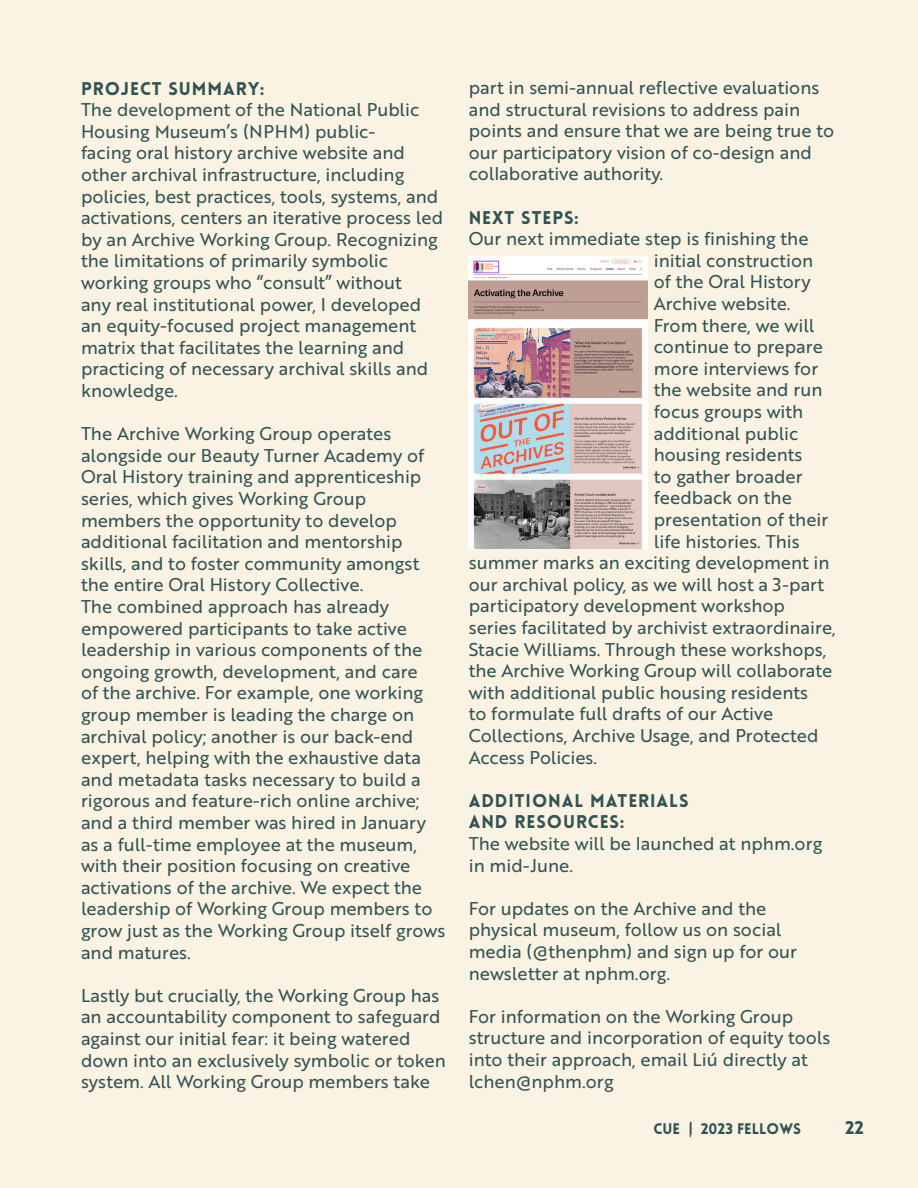
<style>
.page{position:relative;width:918px;height:1188px;background:#faf2e3}
.page>*{position:absolute;margin:0;border:0;box-sizing:border-box;transform-origin:0 0}
.t1{font:18px/21.6px "Brother 1816 Regular";color:#335252}
.t2{font:900 18px "Lovelo";letter-spacing:.05em;color:#335252}
.t3{font:900 15px "Lovelo";color:#335252}
</style>
<div class="page">
<svg style="left:690px;top:1122px;width:2px;height:13px"></svg>
<img style="left:468px;top:256px;width:179px;height:293px">
<p class="t2" style="left:81px;top:77px;width:185px">PROJECT SUMMARY:</p>
<p class="t1" style="left:81px;top:98px;width:364px">The development of the National Public Housing Museum’s (NPHM) public-<br>facing oral history archive website and other archival infrastructure, including policies, best practices, tools, systems, and activations, centers an iterative process led by an Archive Working Group. Recognizing the limitations of primarily symbolic working groups who “consult” without<br>any real institutional power, I developed an equity-focused project management matrix that facilitates the learning and practicing of necessary archival skills and knowledge.</p>
<p class="t1" style="left:81px;top:422px;width:366px">The Archive Working Group operates alongside our Beauty Turner Academy of Oral History training and apprenticeship series, which gives Working Group members the opportunity to develop additional facilitation and mentorship skills, and to foster community amongst the entire Oral History Collective.<br>The combined approach has already empowered participants to take active leadership in various components of the ongoing growth, development, and care<br>of the archive. For example, one working group member is leading the charge on archival policy; another is our back-end expert, helping with the exhaustive data and metadata tasks necessary to build a rigorous and feature-rich online archive; and a third member was hired in January as a full-time employee at the museum, with their position focusing on creative activations of the archive. We expect the leadership of Working Group members to grow just as the Working Group itself grows and matures.</p>
<p class="t1" style="left:81px;top:984px;width:366px">Lastly but crucially, the Working Group has an accountability component to safeguard against our initial fear: it being watered down into an exclusively symbolic or token system. All Working Group members take</p>
<p class="t1" style="left:469px;top:76px;width:367px">part in semi-annual reflective evaluations and structural revisions to address pain points and ensure that we are being true to our participatory vision of co-design and collaborative authority.</p>
<p class="t2" style="left:469px;top:206px;width:112px">NEXT STEPS:</p>
<p class="t1" style="left:469px;top:227px;width:341px">Our next immediate step is finishing the</p>
<p class="t1" style="left:654px;top:249px;width:161px">initial construction</p>
<p class="t1" style="left:654px;top:270px;width:158px">of the Oral History</p>
<p class="t1" style="left:654px;top:292px;width:138px">Archive website.</p>
<p class="t1" style="left:654px;top:314px;width:162px">From there, we will</p>
<p class="t1" style="left:654px;top:335px;width:171px">continue to prepare</p>
<p class="t1" style="left:654px;top:357px;width:166px">more interviews for</p>
<p class="t1" style="left:654px;top:378px;width:170px">the website and run</p>
<p class="t1" style="left:654px;top:400px;width:151px">focus groups with</p>
<p class="t1" style="left:654px;top:422px;width:146px">additional public</p>
<p class="t1" style="left:654px;top:443px;width:150px">housing residents</p>
<p class="t1" style="left:654px;top:465px;width:150px">to gather broader</p>
<p class="t1" style="left:654px;top:486px;width:140px">feedback on the</p>
<p class="t1" style="left:654px;top:508px;width:176px">presentation of their</p>
<p class="t1" style="left:654px;top:530px;width:147px">life histories. This</p>
<p class="t1" style="left:469px;top:551px;width:362px">summer marks an exciting development in</p>
<p class="t1" style="left:469px;top:573px;width:357px">our archival policy, as we will host a 3-part</p>
<p class="t1" style="left:469px;top:594px;width:318px">participatory development workshop</p>
<p class="t1" style="left:469px;top:616px;width:369px">series facilitated by archivist extraordinaire,</p>
<p class="t1" style="left:469px;top:638px;width:359px">Stacie Williams. Through these workshops,</p>
<p class="t1" style="left:469px;top:659px;width:365px">the Archive Working Group will collaborate</p>
<p class="t1" style="left:469px;top:681px;width:341px">with additional public housing residents</p>
<p class="t1" style="left:469px;top:702px;width:306px">to formulate full drafts of our Active</p>
<p class="t1" style="left:469px;top:724px;width:351px">Collections, Archive Usage, and Protected</p>
<p class="t1" style="left:469px;top:746px;width:130px">Access Policies.</p>
<p class="t2" style="left:469px;top:789px;width:221px">ADDITIONAL MATERIALS</p>
<p class="t2" style="left:469px;top:811px;width:157px">AND RESOURCES:</p>
<p class="t1" style="left:469px;top:832px;width:355px">The website will be launched at nphm.org in mid-June.</p>
<p class="t1" style="left:469px;top:897px;width:330px">For updates on the Archive and the physical museum, follow us on social media (@thenphm) and sign up for our newsletter at nphm.org.</p>
<p class="t1" style="left:469px;top:1005px;width:363px">For information on the Working Group structure and incorporation of equity tools into their approach, email Liú directly at lchen@nphm.org</p>
<p class="t3" style="left:653px;top:1119px;width:149px">CUE | 2023 FELLOWS</p>
<p class="t2" style="left:845px;top:1116px;width:20px">22</p>
</div>
